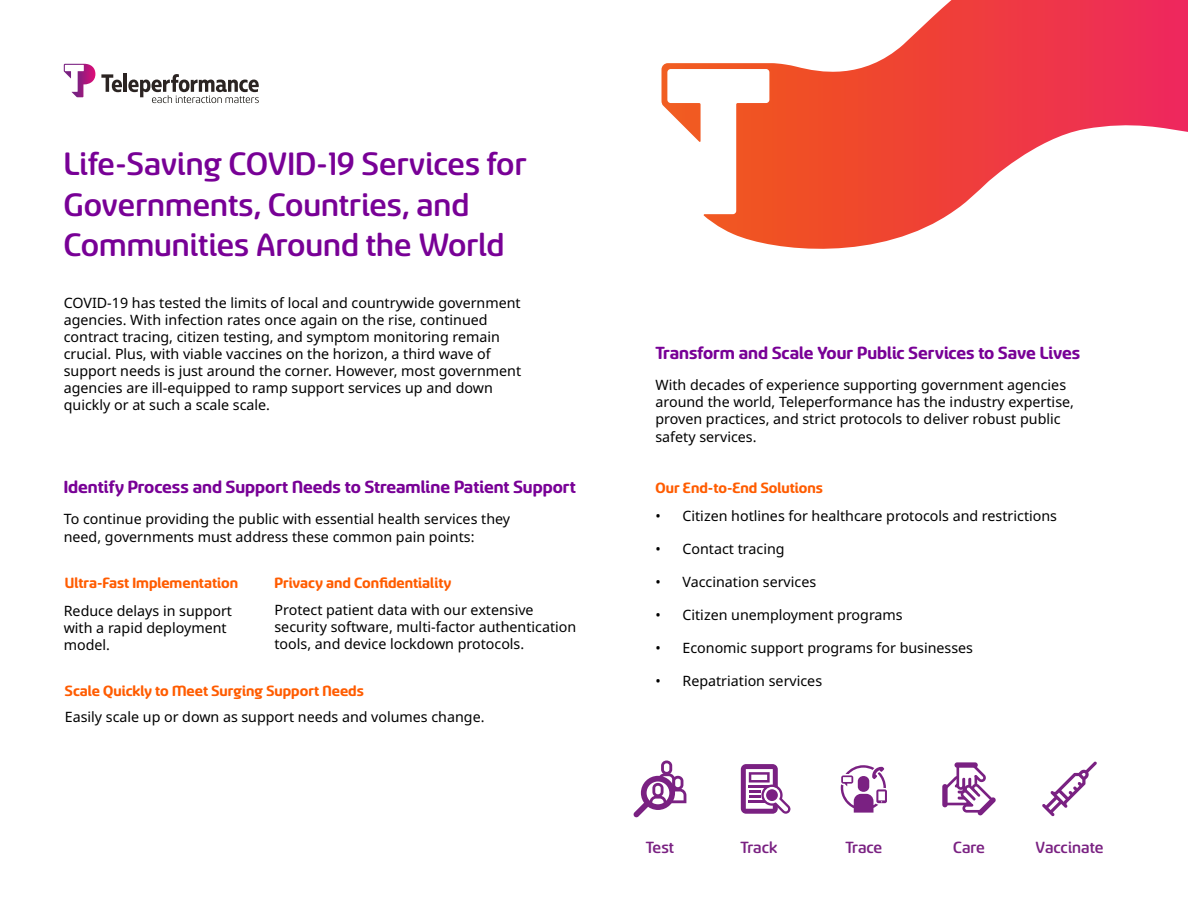
<style>
.page{position:relative;width:1188px;height:918px;background:#fff}
.page>*{position:absolute;margin:0;border:0;box-sizing:border-box;transform-origin:0 0}
.t1{font:500 36px/40.5px "Sancoale Softened";color:#780096}
.t2{font:700 19.5px "Sancoale Softened";color:#780096}
.t3{font:500 18px "Sancoale Softened";color:#7a2182}
.t4{font:700 16.5px "Sancoale Softened";color:#ff5c00}
.t5{font:14.25px/17.1px "Noto Sans";color:#000}
</style>
<div class="page">
<svg style="left:101px;top:74px;width:21px;height:18px"></svg>
<hr style="left:124px;top:74px;width:3px;height:18px;background:#2b2422">
<svg style="left:128px;top:74px;width:131px;height:29px"></svg>
<svg style="left:64px;top:64px;width:31px;height:33px"></svg>
<svg style="left:662px;top:0;width:526px;height:249px"></svg>
<svg style="left:633px;top:761px;width:53px;height:56px"></svg>
<svg style="left:741px;top:764px;width:49px;height:50px"></svg>
<svg style="left:841px;top:765px;width:46px;height:48px"></svg>
<div style="left:858px;top:776px;width:11px;height:16px;background:#7a2182;border-radius:5px"></div>
<div style="left:942px;top:784px;width:6px;height:23px;background:#7a2182;border-radius:3px"></div>
<div style="left:954px;top:762px;width:24px;height:6px;background:#7a2182;border-radius:3px"></div>
<svg style="left:945px;top:765px;width:51px;height:50px"></svg>
<svg style="left:1042px;top:761px;width:55px;height:55px"></svg>
<h1 class="t1" style="left:64px;top:144px;width:465px">Life-Saving COVID-19 Services for<br>Governments, Countries, and<br>Communities Around the World</h1>
<p class="t5" style="left:64px;top:294px;width:459px">COVID-19 has tested the limits of local and countrywide government agencies. With infection rates once again on the rise, continued contract tracing, citizen testing, and symptom monitoring remain crucial. Plus, with viable vaccines on the horizon, a third wave of support needs is just around the corner. However, most government agencies are ill-equipped to ramp support services up and down quickly or at such a scale scale.</p>
<h2 class="t2" style="left:64px;top:478px;width:513px">Identify Process and Support Needs to Streamline Patient Support</h2>
<p class="t5" style="left:64px;top:511px;width:448px">To continue providing the public with essential health services they need, governments must address these common pain points:</p>
<p class="t4" style="left:65px;top:575px;width:175px">Ultra-Fast Implementation</p>
<p class="t4" style="left:274px;top:575px;width:178px">Privacy and Confidentiality</p>
<p class="t5" style="left:64px;top:602px;width:170px">Reduce delays in support with a rapid deployment model.</p>
<p class="t5" style="left:274px;top:602px;width:303px">Protect patient data with our extensive security software, multi-factor authentication tools, and device lockdown protocols.</p>
<p class="t4" style="left:65px;top:683px;width:301px">Scale Quickly to Meet Surging Support Needs</p>
<p class="t5" style="left:65px;top:709px;width:421px">Easily scale up or down as support needs and volumes change.</p>
<h2 class="t2" style="left:656px;top:343px;width:426px">Transform and Scale Your Public Services to Save Lives</h2>
<p class="t5" style="left:655px;top:377px;width:420px">With decades of experience supporting government agencies around the world, Teleperformance has the industry expertise, proven practices, and strict protocols to deliver robust public safety services.</p>
<p class="t4" style="left:656px;top:480px;width:169px">Our End-to-End Solutions</p>
<p class="t5" style="left:655px;top:507px;width:403px">• Citizen hotlines for healthcare protocols and restrictions</p>
<p class="t5" style="left:655px;top:540px;width:131px">• Contact tracing</p>
<p class="t5" style="left:655px;top:573px;width:162px">• Vaccination services</p>
<p class="t5" style="left:655px;top:606px;width:249px">• Citizen unemployment programs</p>
<p class="t5" style="left:655px;top:639px;width:319px">• Economic support programs for businesses</p>
<p class="t5" style="left:655px;top:672px;width:168px">• Repatriation services</p>
<p class="t3" style="left:646px;top:839px;width:30px">Test</p>
<p class="t3" style="left:741px;top:839px;width:38px">Track</p>
<p class="t3" style="left:845px;top:839px;width:38px">Trace</p>
<p class="t3" style="left:953px;top:839px;width:33px">Care</p>
<p class="t3" style="left:1035px;top:839px;width:70px">Vaccinate</p>
</div>
